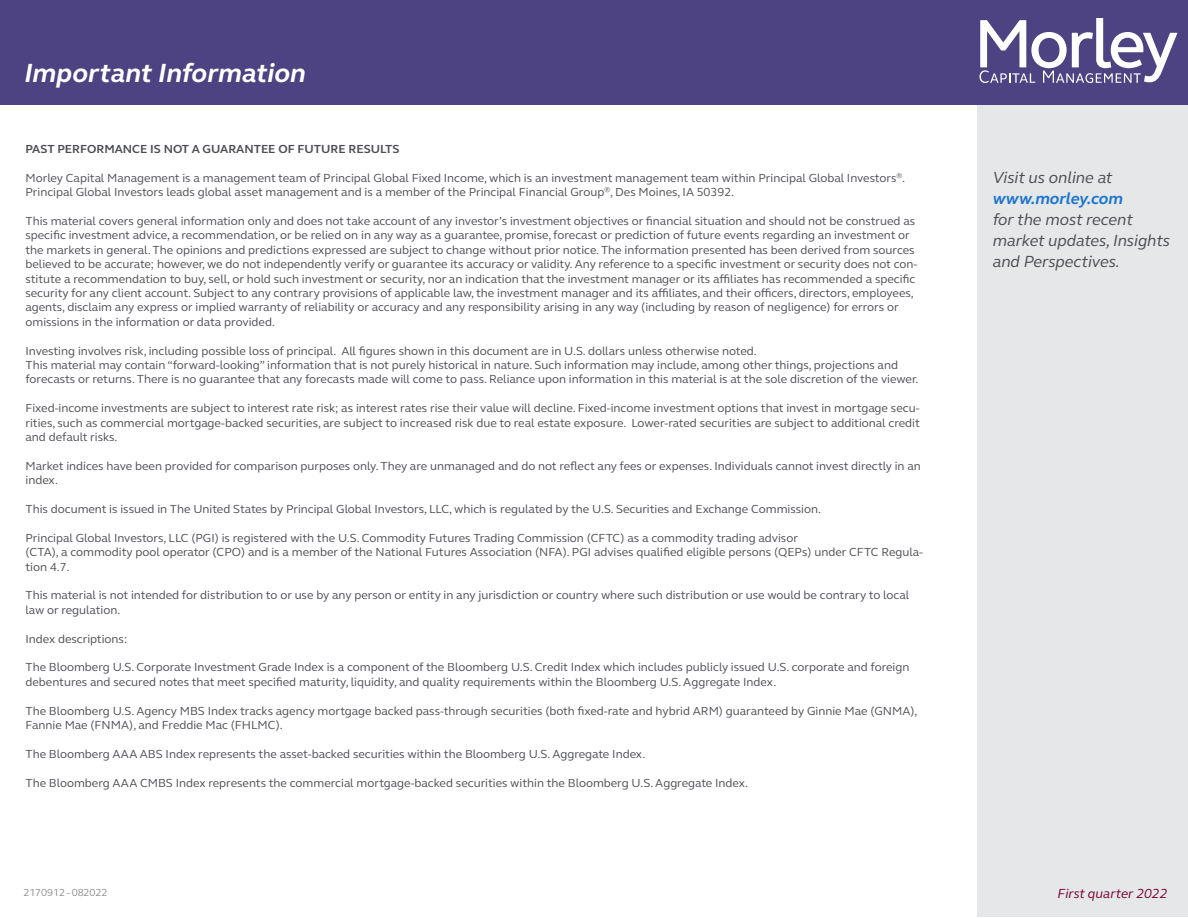
<style>
.page{position:relative;width:1188px;height:918px;background:#fff}
.page>*{position:absolute;margin:0;border:0;box-sizing:border-box;transform-origin:0 0}
.t1{font:italic 700 27px "FS Elliot Pro";color:#fff}
.t2{font:italic 16.5px/21px "FS Elliot Pro";letter-spacing:-.005em;color:#4d4e53}
.t3{font:italic 700 16.5px "FS Elliot Pro";letter-spacing:-.005em;color:#1e76cf}
.t4{font:italic 13.5px "FS Elliot Pro";color:#76002f}
.t5{font:12px/14.4px "FS Elliot Pro";color:#4d4e53}
.t6{font:700 12px "FS Elliot Pro";color:#4d4e53}
.t7{font:10.5px "FS Elliot Pro";letter-spacing:-.01em;color:#8c8d8e}
</style>
<div class="page">
<div style="left:977px;top:105px;width:211px;height:812px;background:#e6e7e8"></div>
<div style="left:0;top:0;width:1188px;height:105px;background:#4d4282"></div>
<svg style="left:980px;top:18px;width:197px;height:65px"></svg>
<p class="t1" style="left:24px;top:55px;width:283px">Important Information</p>
<p class="t6" style="left:26px;top:141px;width:375px">PAST PERFORMANCE IS NOT A GUARANTEE OF FUTURE RESULTS</p>
<p class="t5" style="left:26px;top:170px;width:881px">Morley Capital Management is a management team of Principal Global Fixed Income, which is an investment management team within Principal Global Investors<sup>®</sup>.<br>Principal Global Investors leads global asset management and is a member of the Principal Financial Group<sup>®</sup>, Des Moines, IA 50392.</p>
<p class="t5" style="left:26px;top:213px;width:893px">This material covers general information only and does not take account of any investor’s investment objectives or financial situation and should not be construed as specific investment advice, a recommendation, or be relied on in any way as a guarantee, promise, forecast or prediction of future events regarding an investment or the markets in general. The opinions and predictions expressed are subject to change without prior notice. The information presented has been derived from sources believed to be accurate; however, we do not independently verify or guarantee its accuracy or validity. Any reference to a specific investment or security does not con&shy;stitute a recommendation to buy, sell, or hold such investment or security, nor an indication that the investment manager or its affiliates has recommended a specific security for any client account. Subject to any contrary provisions of applicable law, the investment manager and its affiliates, and their officers, directors, employees, agents, disclaim any express or implied warranty of reliability or accuracy and any responsibility arising in any way (including by reason of negligence) for errors or omissions in the information or data provided.</p>
<p class="t5" style="left:26px;top:343px;width:894px">Investing involves risk, including possible loss of principal. All figures shown in this document are in U.S. dollars unless otherwise noted.<br>This material may contain “forward-looking” information that is not purely historical in nature. Such information may include, among other things, projections and forecasts or returns. There is no guarantee that any forecasts made will come to pass. Reliance upon information in this material is at the sole discretion of the viewer.</p>
<p class="t5" style="left:26px;top:401px;width:896px;text-align:justify">Fixed-income investments are subject to interest rate risk; as interest rates rise their value will decline. Fixed-income investment options that invest in mortgage secu&shy;rities, such as commercial mortgage-backed securities, are subject to increased risk due to real estate exposure. Lower-rated securities are subject to additional credit and default risks.</p>
<p class="t5" style="left:26px;top:458px;width:897px">Market indices have been provided for comparison purposes only. They are unmanaged and do not reflect any fees or expenses. Individuals cannot invest directly in an index.</p>
<p class="t5" style="left:26px;top:501px;width:797px">This document is issued in The United States by Principal Global Investors, LLC, which is regulated by the U.S. Securities and Exchange Commission.</p>
<p class="t5" style="left:26px;top:530px;width:899px">Principal Global Investors, LLC (PGI) is registered with the U.S. Commodity Futures Trading Commission (CFTC) as a commodity trading advisor<br>(CTA), a commodity pool operator (CPO) and is a member of the National Futures Association (NFA). PGI advises qualified eligible persons (QEPs) under CFTC Regula&shy;tion 4.7.</p>
<p class="t5" style="left:26px;top:588px;width:885px">This material is not intended for distribution to or use by any person or entity in any jurisdiction or country where such distribution or use would be contrary to local law or regulation.</p>
<p class="t5" style="left:26px;top:631px;width:103px">Index descriptions:</p>
<p class="t5" style="left:26px;top:660px;width:885px">The Bloomberg U.S. Corporate Investment Grade Index is a component of the Bloomberg U.S. Credit Index which includes publicly issued U.S. corporate and foreign debentures and secured notes that meet specified maturity, liquidity, and quality requirements within the Bloomberg U.S. Aggregate Index.</p>
<p class="t5" style="left:26px;top:703px;width:894px">The Bloomberg U.S. Agency MBS Index tracks agency mortgage backed pass-through securities (both fixed-rate and hybrid ARM) guaranteed by Ginnie Mae (GNMA),<br>Fannie Mae (FNMA), and Freddie Mac (FHLMC).</p>
<p class="t5" style="left:26px;top:746px;width:621px">The Bloomberg AAA ABS Index represents the asset-backed securities within the Bloomberg U.S. Aggregate Index.</p>
<p class="t5" style="left:26px;top:775px;width:724px">The Bloomberg AAA CMBS Index represents the commercial mortgage-backed securities within the Bloomberg U.S. Aggregate Index.</p>
<p class="t7" style="left:23px;top:885px;width:86px">2170912 - 082022</p>
<p class="t2" style="left:993px;top:167px;width:121px">Visit us online at</p>
<p class="t3" style="left:993px;top:188px;width:132px">www.morley.com</p>
<p class="t2" style="left:993px;top:209px;width:142px">for the most recent</p>
<p class="t2" style="left:993px;top:230px;width:179px">market updates, Insights and Perspectives.</p>
<p class="t4" style="left:1058px;top:885px;width:111px">First quarter 2022</p>
</div>
